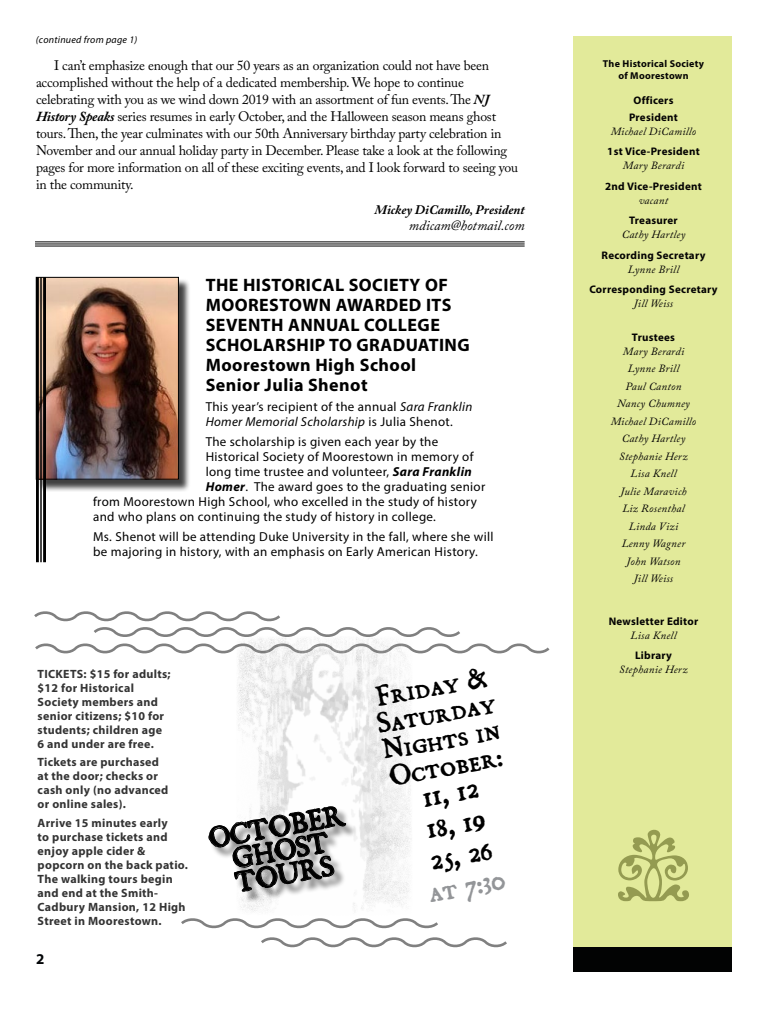
<style>
.page{position:relative;width:768px;height:1024px;background:#fff}
.page>*{position:absolute;margin:0;border:0;box-sizing:border-box;transform-origin:0 0}
.Body{font:72px "Adobe Caslon Pro";color:#949b51}
.t1{font:25px/27px "Dominican Small Caps";color:#000;text-align:center}
.t2{font:25px "Dominican Small Caps";color:#939598}
.In_This_Issue___Stor{font:700 18px/20px "Myriad Pro";letter-spacing:.025em;color:#000}
.t3{font:700 15px "Myriad Pro";color:#040608}
.Body_Text___Serif{font:italic 14px "Adobe Caslon Pro";color:#000}
.Body_Text___Serif-2{font:13.8px/17px "Adobe Caslon Pro";letter-spacing:-.015em;color:#000}
.In_This_Issue___Stor-2{font:13px/15px "Myriad Pro";letter-spacing:.025em;color:#000}
.Body_Text___Serif-3{font:italic 700 13px "Adobe Caslon Pro";color:#000}
.t4{font:700 12px/14px "Myriad Pro";letter-spacing:.025em;color:#000}
.Trustee_List{font:italic 11px "Adobe Caslon Pro";letter-spacing:.025em;color:#040303}
.Trustee_Header{font:700 11px "Myriad Pro";letter-spacing:.025em;color:#040303}
.Trustee_Header-2{font:700 10px/12px "Myriad Pro";letter-spacing:.025em;color:#040303;text-align:center}
.Body-2{font:italic 10px "Myriad Pro";letter-spacing:.025em;color:#000}
.s1{font-weight:700;font-style:italic}
.s2{font-style:italic}
</style>
<div class="page">
<div style="left:574px;top:36px;width:158px;height:911px;background:#e2ea9a"></div>
<div style="left:574px;top:947px;width:158px;height:25px;background:#020303"></div>
<div style="left:37px;top:279px;width:154px;height:213px;background:#000;opacity:.75"></div>
<img style="left:39px;top:279px;width:138px;height:198px">
<div style="left:36px;top:277px;width:143px;height:202px;border:1px solid #000"></div>
<hr style="left:35px;top:241px;width:490px;height:1px;background:#000">
<hr style="left:35px;top:244px;width:490px;height:1px;background:#000">
<hr style="left:35px;top:246px;width:490px;height:1px;background:#000">
<svg style="left:34px;top:611px;width:516px;height:43px"></svg>
<svg style="left:181px;top:918px;width:326px;height:30px"></svg>
<img style="left:210px;top:611px;width:229px;height:331px">
<div style="left:210px;top:808px;width:148px;height:96px;background:#000;opacity:.51"></div>
<svg style="left:208px;top:806px;width:139px;height:87px"></svg>
<hr style="left:43px;top:277px;width:3px;height:285px;background:#000">
<hr style="left:40px;top:277px;width:2px;height:285px;background:#000">
<hr style="left:36px;top:277px;width:3px;height:285px;background:#000">
<p class="Body-2" style="left:36px;top:34px;width:103px">(continued from page 1)</p>
<p class="Body_Text___Serif-2" style="left:36px;top:57px;width:484px;text-indent:18px">I can’t emphasize enough that our 50 years as an organization could not have been accomplished without the help of a dedicated membership. We hope to continue celebrating with you as we wind down 2019 with an assortment of fun events. The <span class="s1">NJ History Speaks</span> series resumes in early October, and the Halloween season means ghost tours. Then, the year culminates with our 50th Anniversary birthday party celebration in November and our annual holiday party in December. Please take a look at the following pages for more information on all of these exciting events, and I look forward to seeing you in the community.</p>
<p class="Body_Text___Serif-3" style="left:374px;top:202px;width:152px">Mickey DiCamillo, President</p>
<p class="Body_Text___Serif" style="left:409px;top:217px;width:117px">mdicam@hotmail.com</p>
<p class="In_This_Issue___Stor" style="left:206px;top:274px;width:266px">THE HISTORICAL SOCIETY OF<br>MOORESTOWN AWARDED ITS<br>SEVENTH ANNUAL COLLEGE<br>SCHOLARSHIP TO GRADUATING<br>Moorestown High School<br>Senior Julia Shenot</p>
<p class="In_This_Issue___Stor-2" style="left:206px;top:399px;width:268px">This year’s recipient of the annual <span class="s2">Sara Franklin<br>Homer Memorial Scholarship</span> is Julia Shenot.</p>
<p class="In_This_Issue___Stor-2" style="left:206px;top:434px;width:234px">The scholarship is given each year by the</p>
<p class="In_This_Issue___Stor-2" style="left:206px;top:449px;width:269px">Historical Society of Moorestown in memory of</p>
<p class="In_This_Issue___Stor-2" style="left:206px;top:464px;width:268px">long time trustee and volunteer, <span class="s1">Sara Franklin</span></p>
<p class="In_This_Issue___Stor-2" style="left:206px;top:479px;width:281px"><span class="s1">Homer</span>. The award goes to the graduating senior</p>
<p class="In_This_Issue___Stor-2" style="left:93px;top:494px;width:385px">from Moorestown High School, who excelled in the study of history</p>
<p class="In_This_Issue___Stor-2" style="left:93px;top:509px;width:344px">and who plans on continuing the study of history in college.</p>
<p class="In_This_Issue___Stor-2" style="left:93px;top:529px;width:402px">Ms. Shenot will be attending Duke University in the fall, where she will be majoring in history, with an emphasis on Early American History.</p>
<p class="t4" style="left:38px;top:666px;width:135px">TICKETS: $15 for adults; $12 for Historical<br>Society members and senior citizens; $10 for students; children age<br>6 and under are free.</p>
<p class="t4" style="left:38px;top:755px;width:132px">Tickets are purchased at the door; checks or cash only (no advanced or online sales).</p>
<p class="t4" style="left:38px;top:815px;width:152px">Arrive 15 minutes early<br>to purchase tickets and enjoy apple cider &amp; popcorn on the back patio.<br>The walking tours begin and end at the Smith-<br>Cadbury Mansion, 12 High<br>Street in Moorestown.</p>
<p class="t3" style="left:36px;top:949px;width:10px">2</p>
<p class="t1" style="left:206px;top:827px;width:139px;line-height:24px;rotate:-10deg">OCTOBER<br>GHOST<br>TOURS</p>
<p class="t1" style="left:370px;top:684px;width:121px;rotate:-10deg">Friday &amp;<br>Saturday<br>Nights in<br>October:<br>11, 12</p>
<p class="t1" style="left:424px;top:816px;width:61px;rotate:-10deg">18, 19</p>
<p class="t1" style="left:428px;top:847px;width:64px;rotate:-10deg">25, 26</p>
<p class="t2" style="left:425px;top:876px;width:79px;rotate:-10deg">at 7:30</p>
<p class="Trustee_Header-2" style="left:603px;top:57px;width:103px">The Historical Society of Moorestown</p>
<p class="Trustee_Header" style="left:634px;top:93px;width:42px">Officers</p>
<p class="Trustee_Header" style="left:629px;top:110px;width:50px">President</p>
<p class="Trustee_List" style="left:611px;top:125px;width:87px">Michael DiCamillo</p>
<p class="Trustee_Header" style="left:607px;top:145px;width:94px">1st Vice-President</p>
<p class="Trustee_List" style="left:623px;top:159px;width:63px">Mary Berardi</p>
<p class="Trustee_Header" style="left:605px;top:179px;width:98px">2nd Vice-President</p>
<p class="Trustee_List" style="left:639px;top:194px;width:31px">vacant</p>
<p class="Trustee_Header" style="left:629px;top:213px;width:50px">Treasurer</p>
<p class="Trustee_List" style="left:622px;top:228px;width:65px">Cathy Hartley</p>
<p class="Trustee_Header" style="left:602px;top:248px;width:105px">Recording Secretary</p>
<p class="Trustee_List" style="left:628px;top:262px;width:53px">Lynne Brill</p>
<p class="Trustee_Header" style="left:589px;top:282px;width:130px">Corresponding Secretary</p>
<p class="Trustee_List" style="left:634px;top:297px;width:41px">Jill Weiss</p>
<p class="Trustee_Header" style="left:632px;top:330px;width:45px">Trustees</p>
<p class="Trustee_List" style="left:623px;top:345px;width:63px">Mary Berardi</p>
<p class="Trustee_List" style="left:628px;top:362px;width:53px">Lynne Brill</p>
<p class="Trustee_List" style="left:626px;top:380px;width:57px">Paul Canton</p>
<p class="Trustee_List" style="left:617px;top:397px;width:74px">Nancy Chumney</p>
<p class="Trustee_List" style="left:611px;top:415px;width:87px">Michael DiCamillo</p>
<p class="Trustee_List" style="left:622px;top:432px;width:65px">Cathy Hartley</p>
<p class="Trustee_List" style="left:619px;top:450px;width:70px">Stephanie Herz</p>
<p class="Trustee_List" style="left:631px;top:467px;width:47px">Lisa Knell</p>
<p class="Trustee_List" style="left:620px;top:485px;width:68px">Julie Maravich</p>
<p class="Trustee_List" style="left:622px;top:502px;width:64px">Liz Rosenthal</p>
<p class="Trustee_List" style="left:629px;top:520px;width:51px">Linda Vizi</p>
<p class="Trustee_List" style="left:622px;top:537px;width:65px">Lenny Wagner</p>
<p class="Trustee_List" style="left:626px;top:555px;width:56px">John Watson</p>
<p class="Trustee_List" style="left:634px;top:572px;width:41px">Jill Weiss</p>
<p class="Trustee_Header" style="left:609px;top:614px;width:91px">Newsletter Editor</p>
<p class="Trustee_List" style="left:631px;top:629px;width:47px">Lisa Knell</p>
<p class="Trustee_Header" style="left:635px;top:648px;width:38px">Library</p>
<p class="Trustee_List" style="left:619px;top:663px;width:70px">Stephanie Herz</p>
<p class="Body" style="left:618px;top:834px;width:73px">b</p>
</div>
